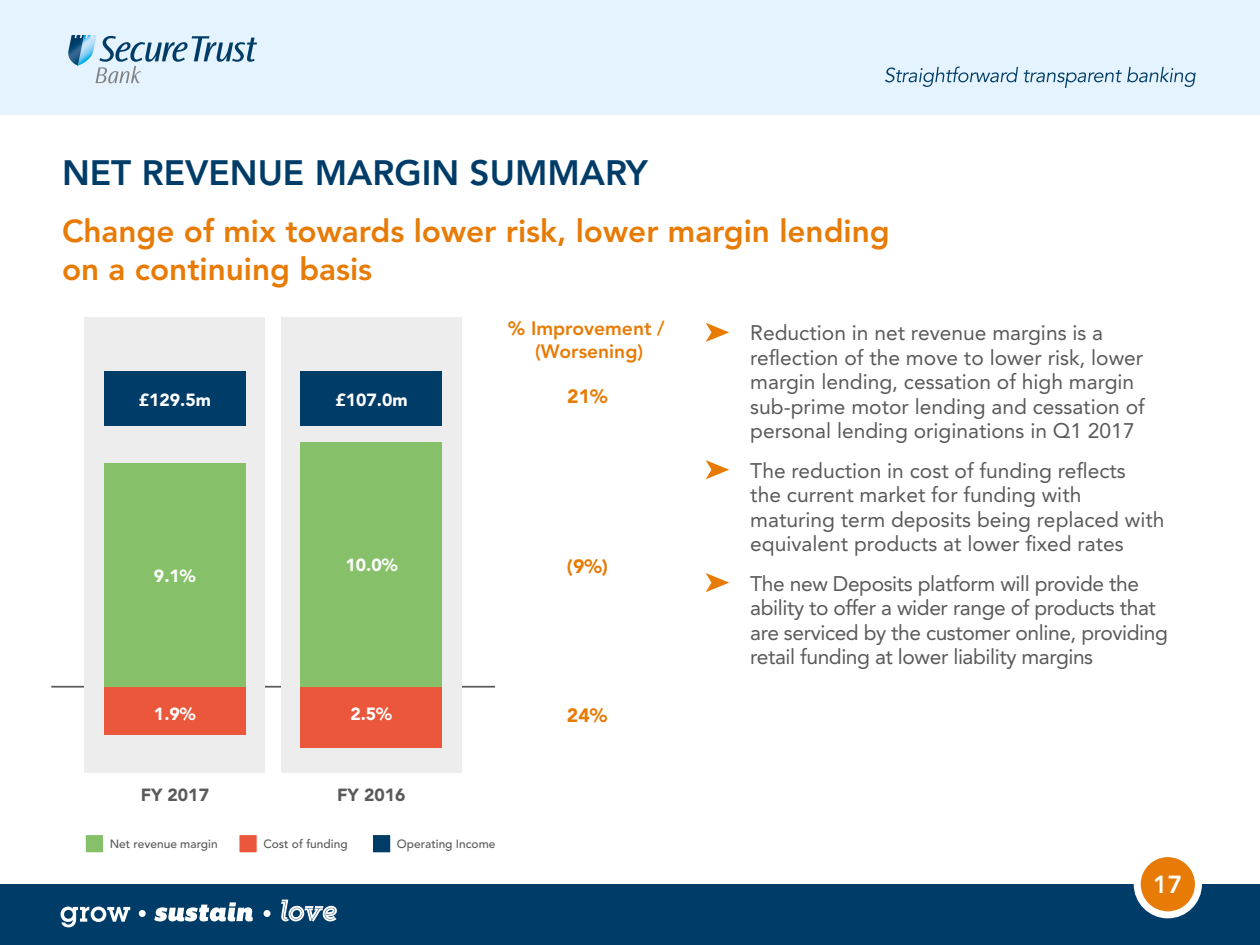
<style>
.page{position:relative;width:1260px;height:945px;background:#fff}
.page>*{position:absolute;margin:0;border:0;box-sizing:border-box;transform-origin:0 0}
.t1{font:800 35px "Avenir LT Std";color:#003c68}
.t2{font:800 31.5px/37.8px "Avenir LT Std";color:#e77b06}
.t3{font:800 24.5px "Avenir LT Std";color:#fff}
.t4{font:21px/24.5px "Avenir LT Std";color:#5b5a5a}
.t5{font:21px/24.5px "Avenir LT Std";letter-spacing:-.02em;color:#5b5a5a}
.t6{font:800 19.25px/22.8px "Avenir LT Std";color:#e77b06;text-align:center}
.t7{font:900 19.25px "Avenir LT Std";color:#e77b06}
.t8{font:900 17.5px "Avenir LT Std";color:#fff}
.t9{font:900 17.5px "Avenir LT Std";color:#5b5a5a}
.t10{font:500 11.9px "Avenir LT Std";color:#5b5a5a}
</style>
<div class="page">
<div style="left:0;top:0;width:1260px;height:114px;background:#e4f3fd"></div>
<div style="left:0;top:884px;width:1260px;height:61px;background:#003c68"></div>
<svg style="left:154px;top:902px;width:99px;height:19px"></svg>
<svg style="left:61px;top:907px;width:69px;height:20px"></svg>
<svg style="left:281px;top:900px;width:56px;height:22px"></svg>
<div style="left:139px;top:910px;width:7px;height:7px;background:#fff;border-radius:50%"></div>
<div style="left:264px;top:910px;width:7px;height:7px;background:#fff;border-radius:50%"></div>
<svg style="left:95px;top:35px;width:162px;height:49px"></svg>
<img style="left:84px;top:35px;width:13px;height:31px">
<img style="left:68px;top:35px;width:16px;height:31px">
<svg style="left:885px;top:66px;width:311px;height:22px"></svg>
<div style="left:1137px;top:854px;width:61px;height:61px;background:#e77b06;border-radius:50%"></div>
<div style="left:1134px;top:850px;width:68px;height:68px;border:7px solid #fff;border-radius:50%"></div>
<hr style="left:51px;top:686px;width:444px;height:2px;background:#5b5a5a">
<div style="left:281px;top:317px;width:180px;height:456px;background:#ededed"></div>
<div style="left:301px;top:442px;width:141px;height:246px;background:#86c16a"></div>
<div style="left:301px;top:688px;width:141px;height:60px;background:#ea573b"></div>
<div style="left:85px;top:317px;width:180px;height:456px;background:#ededed"></div>
<div style="left:104px;top:463px;width:142px;height:225px;background:#86c16a"></div>
<div style="left:104px;top:372px;width:142px;height:54px;background:#003c68"></div>
<div style="left:301px;top:372px;width:141px;height:54px;background:#003c68"></div>
<div style="left:104px;top:688px;width:142px;height:47px;background:#ea573b"></div>
<svg style="left:706px;top:323px;width:23px;height:19px"></svg>
<svg style="left:706px;top:460px;width:23px;height:19px"></svg>
<svg style="left:706px;top:573px;width:23px;height:19px"></svg>
<div style="left:238px;top:833px;width:20px;height:21px;background:#ea573b;border:2px solid #fff"></div>
<div style="left:371px;top:833px;width:21px;height:21px;background:#003c68;border:2px solid #fff"></div>
<div style="left:84px;top:833px;width:21px;height:21px;background:#86c16a;border:2px solid #fff"></div>
<h1 class="t1" style="left:62px;top:152px;width:587px">NET REVENUE MARGIN SUMMARY</h1>
<h2 class="t2" style="left:62px;top:212px;width:829px">Change of mix towards lower risk, lower margin lending on a continuing basis</h2>
<p class="t8" style="left:139px;top:389px;width:74px">£129.5m</p>
<p class="t8" style="left:154px;top:565px;width:43px">9.1%</p>
<p class="t8" style="left:336px;top:389px;width:74px">£107.0m</p>
<p class="t6" style="left:508px;top:317px;width:158px">% Improvement / (Worsening)</p>
<p class="t7" style="left:567px;top:385px;width:42px">21%</p>
<p class="t8" style="left:346px;top:555px;width:54px">10.0%</p>
<p class="t7" style="left:567px;top:554px;width:42px">(9%)</p>
<p class="t4" style="left:750px;top:321px;width:396px">Reduction in net revenue margins is a reflection of the move to lower risk, lower margin lending, cessation of high margin sub-prime motor lending and cessation of personal lending originations in Q1 2017</p>
<p class="t4" style="left:750px;top:458px;width:416px">The reduction in cost of funding reflects<br>the current market for funding with maturing term deposits being replaced with equivalent products at lower fixed rates</p>
<p class="t5" style="left:750px;top:571px;width:419px">The new Deposits platform will provide the ability to offer a wider range of products that are serviced by the customer online, providing retail funding at lower liability margins</p>
<p class="t8" style="left:154px;top:704px;width:43px">1.9%</p>
<p class="t8" style="left:350px;top:704px;width:43px">2.5%</p>
<p class="t7" style="left:567px;top:703px;width:42px">24%</p>
<p class="t9" style="left:141px;top:785px;width:70px">FY 2017</p>
<p class="t9" style="left:337px;top:785px;width:70px">FY 2016</p>
<p class="t10" style="left:110px;top:837px;width:109px">Net revenue margin</p>
<p class="t10" style="left:263px;top:837px;width:86px">Cost of funding</p>
<p class="t10" style="left:397px;top:837px;width:100px">Operating Income</p>
<p class="t3" style="left:1153px;top:870px;width:31px">17</p>
</div>
